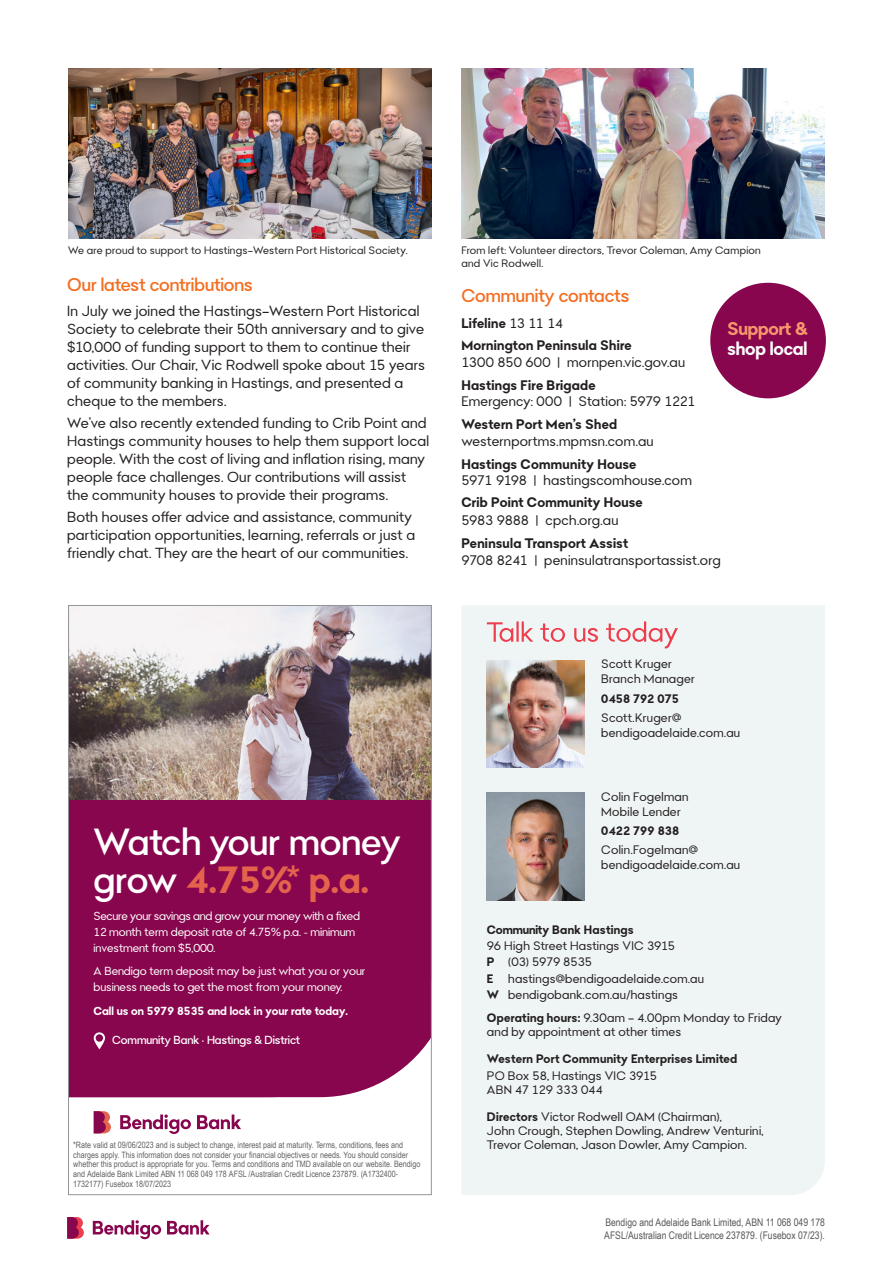
<style>
.page{position:relative;width:893px;height:1263px;background:#fff}
.page>*{position:absolute;margin:0;border:0;box-sizing:border-box;transform-origin:0 0}
.t1{font:500 36.75px/37.7px "Bendigo Sans";color:#fff}
.Heading{font:500 18px "Bendigo Sans";letter-spacing:-.005em;color:#f36e21}
.t2{font:700 18px/19.5px "Bendigo Sans";letter-spacing:-.01em;color:#fff}
.Body{font:14.25px/18px "Bendigo Sans";letter-spacing:.015em;color:#231f20}
.Body-2{font:13.5px/16.5px "Bendigo Sans";letter-spacing:.015em;color:#231f20}
.Body-3{font:700 13.5px/18px "Bendigo Sans";letter-spacing:.02em;color:#231f20}
.Body-4{font:12px/14.2px "Bendigo Sans";letter-spacing:.025em;color:#231f20}
.Body-5{font:700 12px "Bendigo Sans";letter-spacing:.015em;color:#231f20}
.Body-6{font:12px "Bendigo Sans";letter-spacing:-.005em;color:#231f20}
.Body-7{font:700 12px "Bendigo Sans";letter-spacing:-.005em;color:#231f20}
.t3{font:11.4px/15.8px "Bendigo Sans";letter-spacing:-.01em;color:#fff}
.t4{font:700 11.4px "Bendigo Sans";color:#fff}
.t5{font:500 11.4px "Bendigo Sans";letter-spacing:-.005em;color:#fff}
.Small_text{font:10.5px/13.5px "Bendigo Sans";letter-spacing:.025em;color:#231f20}
.t6{font:10.5px/13.5px "Arial Narrow";color:#57585a}
.t7{font:8.7px/9.6px "Arial Narrow";color:#231f20}
.s1{font-weight:400}
.s2{font-weight:700}
.s3{color:#f7976c}
.s4{font-weight:700;color:#e4634d}
</style>
<div class="page">
<div style="left:462px;top:605px;width:363px;height:590px;background:#eff4f5"></div>
<svg style="left:487px;top:621px;width:191px;height:27px"></svg>
<img style="left:487px;top:660px;width:98px;height:108px">
<img style="left:487px;top:792px;width:98px;height:108px">
<svg style="left:93px;top:1220px;width:68px;height:19px"></svg>
<svg style="left:167px;top:1220px;width:43px;height:14px"></svg>
<svg style="left:67px;top:1217px;width:17px;height:22px"></svg>
<div style="left:710px;top:283px;width:116px;height:115px;background:#88064e;border-radius:50%"></div>
<svg style="left:197px;top:1114px;width:44px;height:15px"></svg>
<svg style="left:94px;top:1111px;width:17px;height:22px"></svg>
<svg style="left:120px;top:1114px;width:71px;height:20px"></svg>
<img style="left:70px;top:607px;width:360px;height:193px">
<div style="left:70px;top:800px;width:360px;height:297px;background:#88064e"></div>
<svg style="left:93px;top:1032px;width:12px;height:17px"></svg>
<img style="left:461px;top:68px;width:364px;height:170px">
<img style="left:68px;top:68px;width:364px;height:170px">
<p class="Small_text" style="left:68px;top:243px;width:341px">We are proud to support to Hastings–Western Port Historical Society.</p>
<p class="Small_text" style="left:461px;top:243px;width:301px">From left: Volunteer directors, Trevor Coleman, Amy Campion and Vic Rodwell.</p>
<p class="Heading" style="left:67px;top:273px;width:187px">Our latest contributions</p>
<p class="Body" style="left:67px;top:302px;width:359px">In July we joined the Hastings–Western Port Historical Society to celebrate their 50th anniversary and to give $10,000 of funding support to them to continue their activities. Our Chair, Vic Rodwell spoke about 15 years of community banking in Hastings, and presented a cheque to the members.</p>
<p class="Body" style="left:67px;top:414px;width:363px">We’ve also recently extended funding to Crib Point and Hastings community houses to help them support local people. With the cost of living and inflation rising, many people face challenges. Our contributions will assist the community houses to provide their programs.</p>
<p class="Body" style="left:67px;top:508px;width:349px">Both houses offer advice and assistance, community participation opportunities, learning, referrals or just a friendly chat. They are the heart of our communities.</p>
<p class="Heading" style="left:461px;top:284px;width:170px">Community contacts</p>
<p class="Body-3" style="left:461px;top:314px;width:103px">Lifeline <span class="s1">13 11 14</span></p>
<p class="Body-2" style="left:461px;top:337px;width:225px"><span class="s2">Mornington Peninsula Shire<br></span>1300 850 600 | mornpen.vic.gov.au</p>
<p class="Body-2" style="left:461px;top:377px;width:236px"><span class="s2">Hastings Fire Brigade<br></span>Emergency: 000 | Station: 5979 1221</p>
<p class="Body-2" style="left:461px;top:416px;width:194px"><span class="s2">Western Port Men’s Shed </span>westernportms.mpmsn.com.au</p>
<p class="Body-2" style="left:461px;top:455px;width:232px"><span class="s2">Hastings Community House<br></span>5971 9198 | hastingscomhouse.com</p>
<p class="Body-3" style="left:461px;top:493px;width:183px">Crib Point Community House<br><span class="s1">5983 9888 | cpch.org.au</span></p>
<p class="Body-2" style="left:461px;top:535px;width:261px"><span class="s2">Peninsula Transport Assist<br></span>9708 8241 | peninsulatransportassist.org</p>
<p class="t2" style="left:727px;top:319px;width:82px"><span class="s3">Support &amp; </span>shop local</p>
<p class="t1" style="left:94px;top:823px;width:308px">Watch your money grow <span class="s4">4.75%* p.a.</span></p>
<p class="t3" style="left:94px;top:908px;width:268px">Secure your savings and grow your money with a fixed<br>12 month term deposit rate of 4.75% p.a. - minimum investment from $5,000.</p>
<p class="t3" style="left:94px;top:963px;width:273px">A Bendigo term deposit may be just what you or your business needs to get the most from your money.</p>
<p class="t4" style="left:94px;top:1004px;width:256px">Call us on 5979 8535 and lock in your rate today.</p>
<p class="t5" style="left:112px;top:1032px;width:189px">Community Bank • Hastings &amp; District</p>
<p class="t7" style="left:73px;top:1140px;width:349px">*Rate valid at 09/06/2023 and is subject to change, interest paid at maturity. Terms, conditions, fees and charges apply. This information does not consider your financial objectives or needs. You should consider whether this product is appropriate for you. Terms and conditions and TMD available on our website. Bendigo and Adelaide Bank Limited ABN 11 068 049 178 AFSL /Australian Credit Licence 237879. (A1732400- 1732177) Fusebox 18/07/2023</p>
<p class="Body-4" style="left:601px;top:656px;width:95px;line-height:15px">Scott Kruger<br>Branch Manager</p>
<p class="Body-7" style="left:601px;top:691px;width:79px">0458 792 075</p>
<p class="Body-4" style="left:601px;top:710px;width:140px;line-height:15px">Scott.Kruger@ bendigoadelaide.com.au</p>
<p class="Body-4" style="left:601px;top:789px;width:89px;line-height:15px">Colin Fogelman<br>Mobile Lender</p>
<p class="Body-5" style="left:601px;top:823px;width:79px">0422 799 838</p>
<p class="Body-4" style="left:601px;top:842px;width:140px;line-height:15px">Colin.Fogelman@ bendigoadelaide.com.au</p>
<p class="Body-5" style="left:487px;top:922px;width:149px">Community Bank Hastings</p>
<p class="Body-4" style="left:487px;top:939px;width:190px">96 High Street Hastings VIC 3915</p>
<p class="Body-6" style="left:487px;top:955px;width:107px"><span class="s2">P</span> (03) 5979 8535</p>
<p class="Body-4" style="left:487px;top:971px;width:219px"><span class="s2">E</span> hastings@bendigoadelaide.com.au</p>
<p class="Body-4" style="left:487px;top:988px;width:193px"><span class="s2">W</span> bendigobank.com.au/hastings</p>
<p class="Body-4" style="left:487px;top:1010px;width:297px"><span class="s2">Operating hours:</span> 9.30am – 4.00pm Monday to Friday and by appointment at other times</p>
<p class="Body-5" style="left:487px;top:1051px;width:252px">Western Port Community Enterprises Limited</p>
<p class="Body-4" style="left:487px;top:1068px;width:172px">PO Box 58, Hastings VIC 3915<br>ABN 47 129 333 044</p>
<p class="Body-4" style="left:487px;top:1109px;width:278px"><span class="s2">Directors</span> Victor Rodwell OAM (Chairman),<br>John Crough, Stephen Dowling, Andrew Venturini,<br>Trevor Coleman, Jason Dowler, Amy Campion.</p>
<p class="t6" style="left:604px;top:1215px;width:222px">Bendigo and Adelaide Bank Limited, ABN 11 068 049 178<br>AFSL/Australian Credit Licence 237879. (Fusebox 07/23).</p>
</div>
